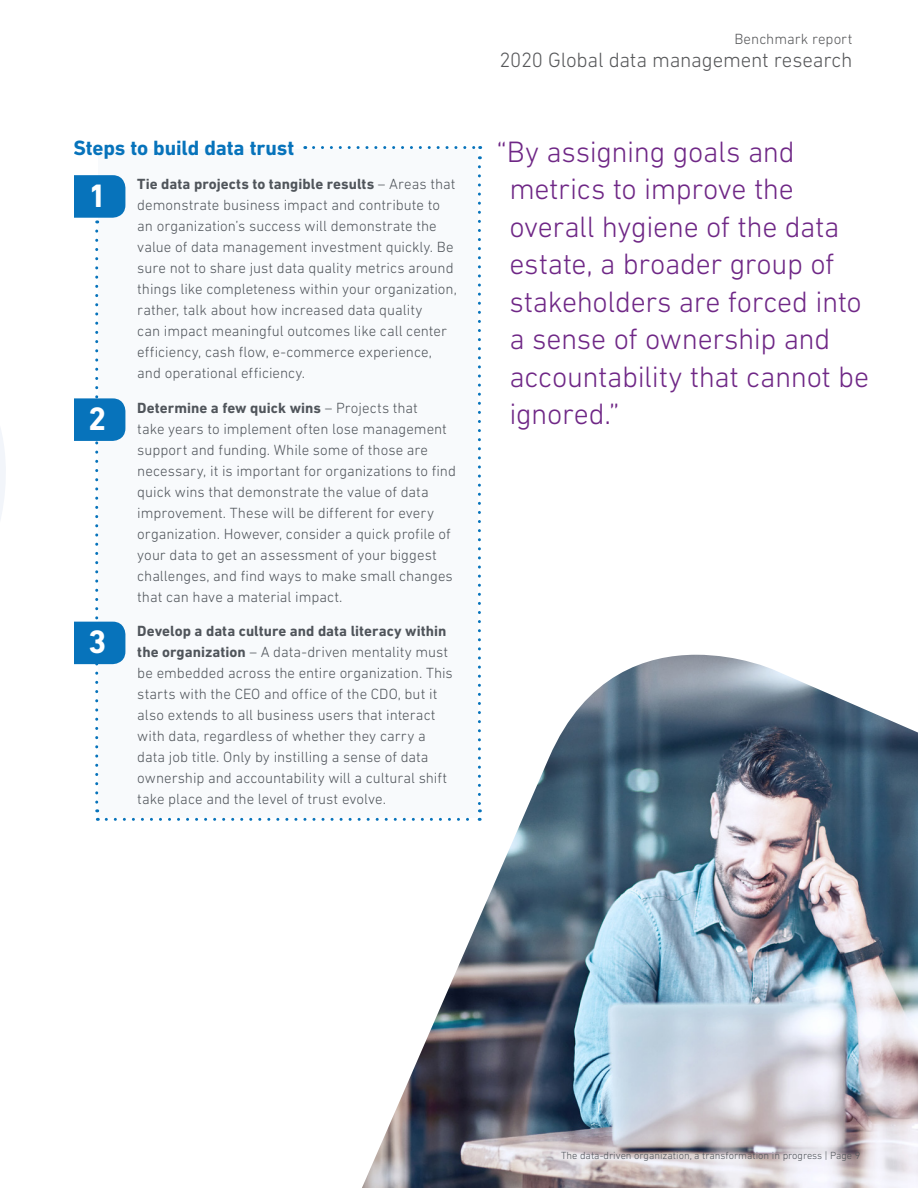
<style>
.page{position:relative;width:918px;height:1188px;background:#fff}
.page>*{position:absolute;margin:0;border:0;box-sizing:border-box;transform-origin:0 0}
.Body_text_10_14{font:700 33px "DIN Next LT Pro";color:#fff}
.Body_text_10_14-2{font:300 30px/37.5px "DIN Next LT Pro";letter-spacing:-.01em;color:#6f2786}
.t1{font:300 21px "DIN Next LT Pro";letter-spacing:-.01em;color:#57585a}
.Body_text_10_14-3{font:700 21px "DIN Next LT Pro";letter-spacing:-.005em;color:#0773bb}
.Body_text_10_14-4{font:300 15px/21px "DIN Next LT Pro";color:#50555b}
.t2{font:300 15px "DIN Next LT Pro";color:#57585a}
.Annotation_7_9{font:300 10.5px "DIN Next LT Pro";color:#50555b}
.s1{font-weight:700}
</style>
<div class="page">
<div style="left:98px;top:149px;width:380px;height:669px;background:#f2f5fa"></div>
<svg style="left:0;top:428px;width:6px;height:91px"></svg>
<img style="left:362px;top:655px;width:556px;height:533px">
<div style="left:30px;top:175px;width:95px;height:43px;background:#0773bb;border-radius:13px"></div>
<svg style="left:95px;top:231px;width:3px;height:581px"></svg>
<svg style="left:478px;top:167px;width:3px;height:645px"></svg>
<svg style="left:106px;top:818px;width:374px;height:3px"></svg>
<svg style="left:314px;top:146px;width:167px;height:3px"></svg>
<div style="left:30px;top:398px;width:95px;height:43px;background:#0773bb;border-radius:13px"></div>
<div style="left:30px;top:622px;width:95px;height:42px;background:#0773bb;border-radius:13px"></div>
<div style="left:21px;top:139px;width:53px;height:574px;background:#fff"></div>
<p class="Body_text_10_14-3" style="left:74px;top:135px;width:222px">Steps to build data trust</p>
<p class="Body_text_10_14-4" style="left:137px;top:174px;width:321px"><span class="s1">Tie data projects to tangible results</span> – Areas that demonstrate business impact and contribute to an organization’s success will demonstrate the value of data management investment quickly. Be sure not to share just data quality metrics around things like completeness within your organization, rather, talk about how increased data quality<br>can impact meaningful outcomes like call center efficiency, cash flow, e-commerce experience, and operational efficiency.</p>
<p class="Body_text_10_14-4" style="left:137px;top:397px;width:320px"><span class="s1">Determine a few quick wins</span> – Projects that<br>take years to implement often lose management support and funding. While some of those are necessary, it is important for organizations to find quick wins that demonstrate the value of data improvement. These will be different for every organization. However, consider a quick profile of your data to get an assessment of your biggest challenges, and find ways to make small changes that can have a material impact.</p>
<p class="Body_text_10_14-4" style="left:137px;top:621px;width:317px"><span class="s1">Develop a data culture and data literacy within the organization</span> – A data-driven mentality must be embedded across the entire organization. This starts with the CEO and office of the CDO, but it also extends to all business users that interact with data, regardless of whether they carry a data job title. Only by instilling a sense of data ownership and accountability will a cultural shift take place and the level of trust evolve.</p>
<p class="Body_text_10_14" style="left:88px;top:176px;width:20px">1</p>
<p class="Body_text_10_14" style="left:88px;top:400px;width:20px">2</p>
<p class="Body_text_10_14" style="left:88px;top:623px;width:20px">3</p>
<p class="t2" style="left:734px;top:30px;width:120px">Benchmark report</p>
<h3 class="t1" style="left:499px;top:48px;width:355px">2020 Global data management research</h3>
<p class="Body_text_10_14-2" style="left:509px;top:132px;width:361px;text-indent:-13px">“By assigning goals and metrics to improve the overall hygiene of the data estate, a broader group of stakeholders are forced into a sense of ownership and accountability that cannot be ignored.”</p>
<p class="Annotation_7_9" style="left:561px;top:1149px;width:301px">The data-driven organization, a transformation in progress | Page 9</p>
</div>
